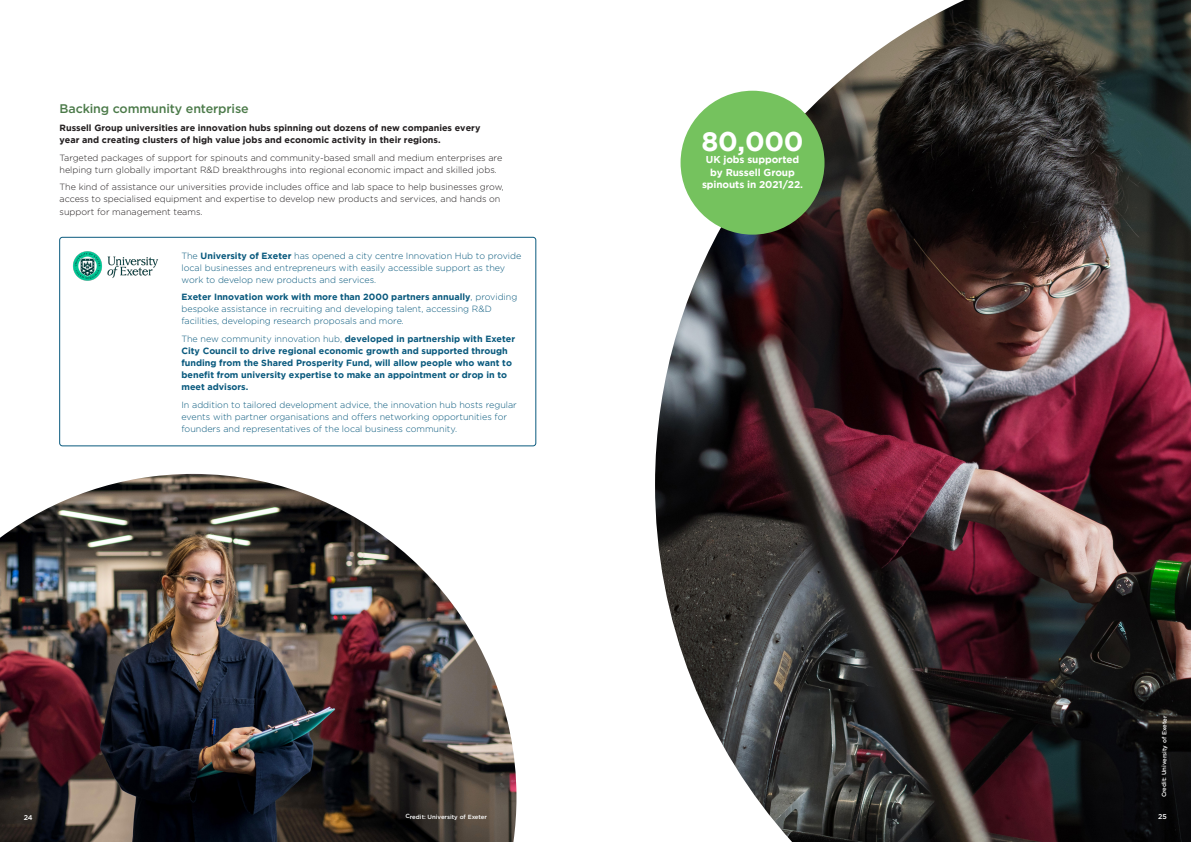
<style>
.page{position:relative;width:1191px;height:842px;background:#fff}
.page>*{position:absolute;margin:0;border:0;box-sizing:border-box;transform-origin:0 0}
.t1{font:700 27px "Gotham";color:#fff}
.t2{font:500 12.5px "Gotham";letter-spacing:-.01em;color:#4b7a49}
.t3{font:700 10px/12.5px "Gotham";letter-spacing:-.01em;color:#fff;text-align:center}
.t4{font:300 9px/12px "Gotham";color:#0a5a7e}
.t5{font:300 9px/12px "Gotham";color:#231f20}
.t6{font:700 9px/12px "Gotham";color:#0a5a7e}
.t7{font:700 9px/12px "Gotham";color:#231f20}
.t8{font:500 7px "Gotham";color:#fff}
.t9{font:500 6px "Gotham";color:#fff}
.s1{font-weight:700}
.s2{font-weight:300}
</style>
<div class="page">
<img style="left:0;top:474px;width:516px;height:368px">
<img style="left:655px;top:0;width:536px;height:842px">
<div style="left:59px;top:237px;width:477px;height:209px;border:1px solid #0a5a7e;border-radius:3px"></div>
<img style="left:73px;top:251px;width:86px;height:30px">
<div style="left:680px;top:91px;width:144px;height:144px;background:#75c25e;border-radius:50%"></div>
<p class="t2" style="left:60px;top:101px;width:191px">Backing community enterprise</p>
<p class="t7" style="left:60px;top:122px;width:422px">Russell Group universities are innovation hubs spinning out dozens of new companies every year and creating clusters of high value jobs and economic activity in their regions.</p>
<p class="t5" style="left:60px;top:151px;width:444px">Targeted packages of support for spinouts and community-based small and medium enterprises are helping turn globally important R&amp;D breakthroughs into regional economic impact and skilled jobs.</p>
<p class="t5" style="left:60px;top:181px;width:446px">The kind of assistance our universities provide includes office and lab space to help businesses grow, access to specialised equipment and expertise to develop new products and services, and hands on support for management teams.</p>
<p class="t4" style="left:181px;top:249px;width:341px">The <span class="s1">University of Exeter</span> has opened a city centre Innovation Hub to provide local businesses and entrepreneurs with easily accessible support as they work to develop new products and services.</p>
<p class="t4" style="left:181px;top:291px;width:337px"><span class="s1">Exeter Innovation work with more than 2000 partners annually</span>, providing bespoke assistance in recruiting and developing talent, accessing R&amp;D facilities, developing research proposals and more.</p>
<p class="t6" style="left:181px;top:332px;width:335px"><span class="s2">The new community innovation hub,</span> developed in partnership with Exeter City Council to drive regional economic growth and supported through funding from the Shared Prosperity Fund, will allow people who want to benefit from university expertise to make an appointment or drop in to meet advisors.</p>
<p class="t4" style="left:181px;top:398px;width:337px">In addition to tailored development advice, the innovation hub hosts regular events with partner organisations and offers networking opportunities for founders and representatives of the local business community.</p>
<p class="t1" style="left:701px;top:126px;width:104px">80,000</p>
<p class="t3" style="left:702px;top:153px;width:103px">UK jobs supported by Russell Group spinouts in 2021/22.</p>
<p class="t9" style="left:1159px;top:797px;width:83px;rotate:-89deg">Credit: University of Exeter</p>
<p class="t9" style="left:405px;top:812px;width:83px;rotate:1deg">Credit: University of Exeter</p>
<p class="t8" style="left:24px;top:812px;width:10px">24</p>
<p class="t8" style="left:1158px;top:812px;width:10px">25</p>
</div>
